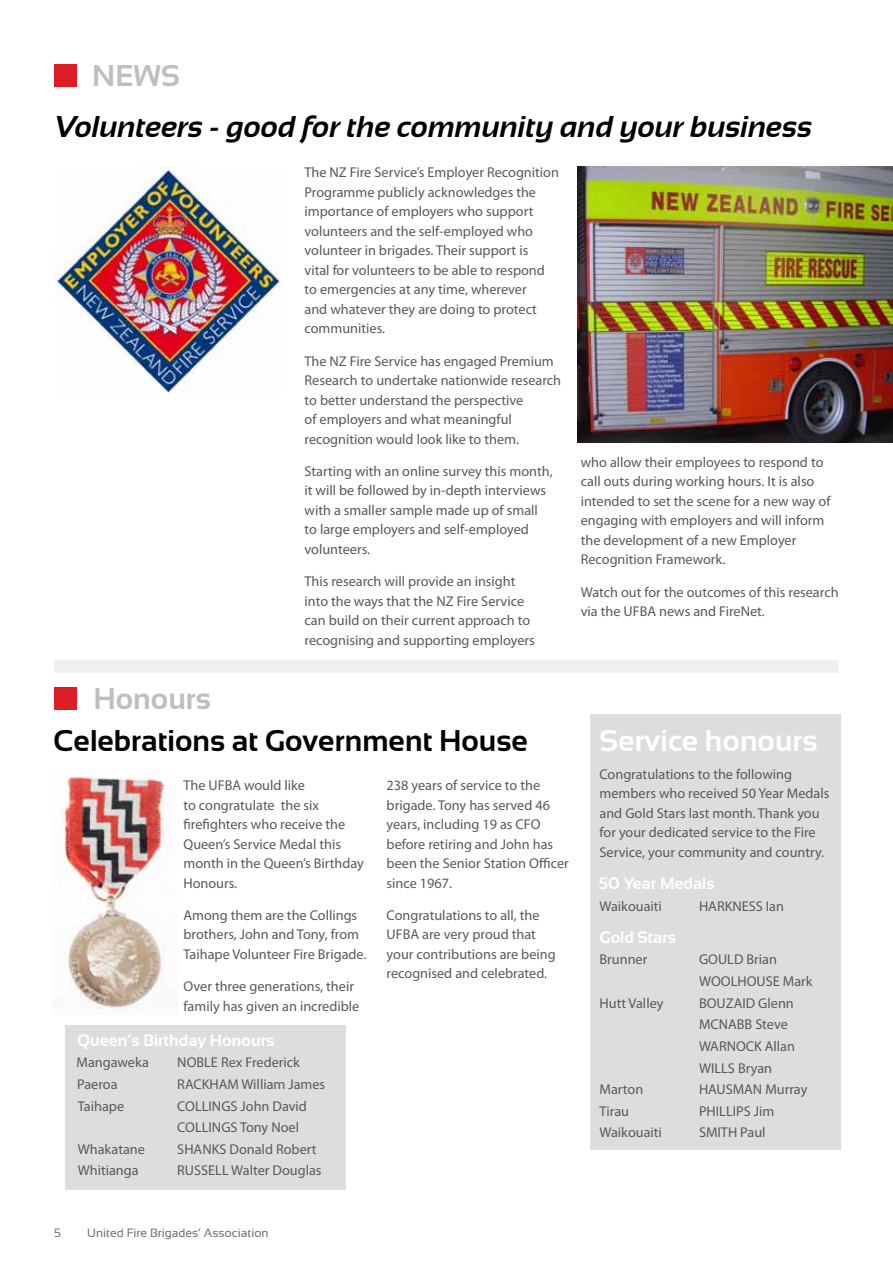
<style>
.page{position:relative;width:893px;height:1263px;background:#fff}
.page>*{position:absolute;margin:0;border:0;box-sizing:border-box;transform-origin:0 0}
.t1{font:italic 700 30px "Sansation";color:#000}
.t2{font:700 30px "Sansation";color:#000}
.t3{font:700 30px "Sansation";color:#fff}
.t4{font:700 30px "Sansation";color:#bcbec0}
.t5{font:700 16.5px "Sansation";color:#fff}
.t6{font:14.25px/19.5px "Myriad Pro";color:#58595b}
.t7{font:12px "Sansation";color:#6d6e71}
</style>
<div class="page">
<div style="left:54px;top:65px;width:22px;height:22px;background:#dd1e25"></div>
<div style="left:54px;top:660px;width:784px;height:13px;background:#eff0f1"></div>
<img style="left:56px;top:167px;width:225px;height:226px">
<img style="left:578px;top:167px;width:315px;height:276px">
<div style="left:590px;top:714px;width:250px;height:435px;background:#dcddde"></div>
<div style="left:65px;top:1025px;width:281px;height:164px;background:#dcddde"></div>
<div style="left:54px;top:687px;width:22px;height:22px;background:#dd1e25"></div>
<img style="left:61px;top:769px;width:113px;height:243px">
<h1 class="t4" style="left:92px;top:58px;width:89px">NEWS</h1>
<h1 class="t1" style="left:55px;top:109px;width:759px">Volunteers - good for the community and your business</h1>
<p class="t6" style="left:304px;top:163px;width:256px">The NZ Fire Service’s Employer Recognition Programme publicly acknowledges the importance of employers who support volunteers and the self-employed who volunteer in brigades. Their support is<br>vital for volunteers to be able to respond to emergencies at any time, wherever<br>and whatever they are doing to protect communities.</p>
<p class="t6" style="left:304px;top:351px;width:258px">The NZ Fire Service has engaged Premium Research to undertake nationwide research to better understand the perspective<br>of employers and what meaningful recognition would look like to them.</p>
<p class="t6" style="left:304px;top:461px;width:250px">Starting with an online survey this month, it will be followed by in-depth interviews with a smaller sample made up of small to large employers and self-employed volunteers.</p>
<p class="t6" style="left:304px;top:571px;width:232px">This research will provide an insight into the ways that the NZ Fire Service can build on their current approach to recognising and supporting employers</p>
<p class="t6" style="left:581px;top:452px;width:251px">who allow their employees to respond to call outs during working hours. It is also intended to set the scene for a new way of engaging with employers and will inform the development of a new Employer Recognition Framework.</p>
<p class="t6" style="left:581px;top:582px;width:259px">Watch out for the outcomes of this research via the UFBA news and FireNet.</p>
<h1 class="t4" style="left:93px;top:682px;width:119px">Honours</h1>
<h1 class="t2" style="left:53px;top:724px;width:476px">Celebrations at Government House</h1>
<p class="t6" style="left:183px;top:775px;width:182px">The UFBA would like<br>to congratulate the six firefighters who receive the<br>Queen’s Service Medal this month in the Queen’s Birthday<br>Honours.</p>
<p class="t6" style="left:183px;top:905px;width:185px">Among them are the Collings brothers, John and Tony, from<br>Taihape Volunteer Fire Brigade.</p>
<p class="t6" style="left:183px;top:976px;width:177px">Over three generations, their family has given an incredible</p>
<p class="t6" style="left:387px;top:775px;width:184px">238 years of service to the brigade. Tony has served 46 years, including 19 as CFO before retiring and John has been the Senior Station Officer since 1967.</p>
<p class="t6" style="left:387px;top:905px;width:171px">Congratulations to all, the<br>UFBA are very proud that your contributions are being recognised and celebrated.</p>
<p class="t5" style="left:77px;top:1031px;width:199px">Queen’s Birthday Honours</p>
<p class="t6" style="left:77px;top:1052px;width:74px">Mangaweka</p>
<p class="t6" style="left:177px;top:1052px;width:124px">NOBLE Rex Frederick</p>
<p class="t6" style="left:77px;top:1074px;width:42px">Paeroa</p>
<p class="t6" style="left:177px;top:1074px;width:149px">RACKHAM William James</p>
<p class="t6" style="left:78px;top:1096px;width:48px">Taihape</p>
<p class="t6" style="left:177px;top:1095px;width:131px;line-height:21.6px">COLLINGS John David<br>COLLINGS Tony Noel</p>
<p class="t6" style="left:78px;top:1139px;width:69px">Whakatane</p>
<p class="t6" style="left:177px;top:1139px;width:141px">SHANKS Donald Robert</p>
<p class="t6" style="left:78px;top:1161px;width:62px">Whitianga</p>
<p class="t6" style="left:177px;top:1161px;width:146px">RUSSELL Walter Douglas</p>
<p class="t7" style="left:54px;top:1226px;width:8px">5</p>
<p class="t7" style="left:87px;top:1226px;width:183px">United Fire Brigades’ Association</p>
<h1 class="t3" style="left:599px;top:723px;width:219px">Service honours</h1>
<p class="t6" style="left:599px;top:764px;width:231px">Congratulations to the following members who received 50 Year Medals and Gold Stars last month. Thank you for your dedicated service to the Fire Service, your community and country.</p>
<p class="t5" style="left:599px;top:874px;width:117px">50 Year Medals</p>
<p class="t6" style="left:599px;top:896px;width:64px">Waikouaiti</p>
<p class="t6" style="left:699px;top:896px;width:87px">HARKNESS Ian</p>
<p class="t5" style="left:599px;top:928px;width:78px">Gold Stars</p>
<p class="t6" style="left:599px;top:950px;width:49px">Brunner</p>
<p class="t6" style="left:699px;top:948px;width:115px;line-height:21.6px">GOULD Brian<br>WOOLHOUSE Mark</p>
<p class="t6" style="left:599px;top:993px;width:66px">Hutt Valley</p>
<p class="t6" style="left:699px;top:992px;width:98px;line-height:21.6px">BOUZAID Glenn<br>MCNABB Steve<br>WARNOCK Allan<br>WILLS Bryan</p>
<p class="t6" style="left:599px;top:1079px;width:45px">Marton</p>
<p class="t6" style="left:699px;top:1079px;width:110px">HAUSMAN Murray</p>
<p class="t6" style="left:599px;top:1101px;width:31px">Tirau</p>
<p class="t6" style="left:699px;top:1101px;width:77px">PHILLIPS Jim</p>
<p class="t6" style="left:599px;top:1123px;width:64px">Waikouaiti</p>
<p class="t6" style="left:699px;top:1123px;width:68px">SMITH Paul</p>
</div>
